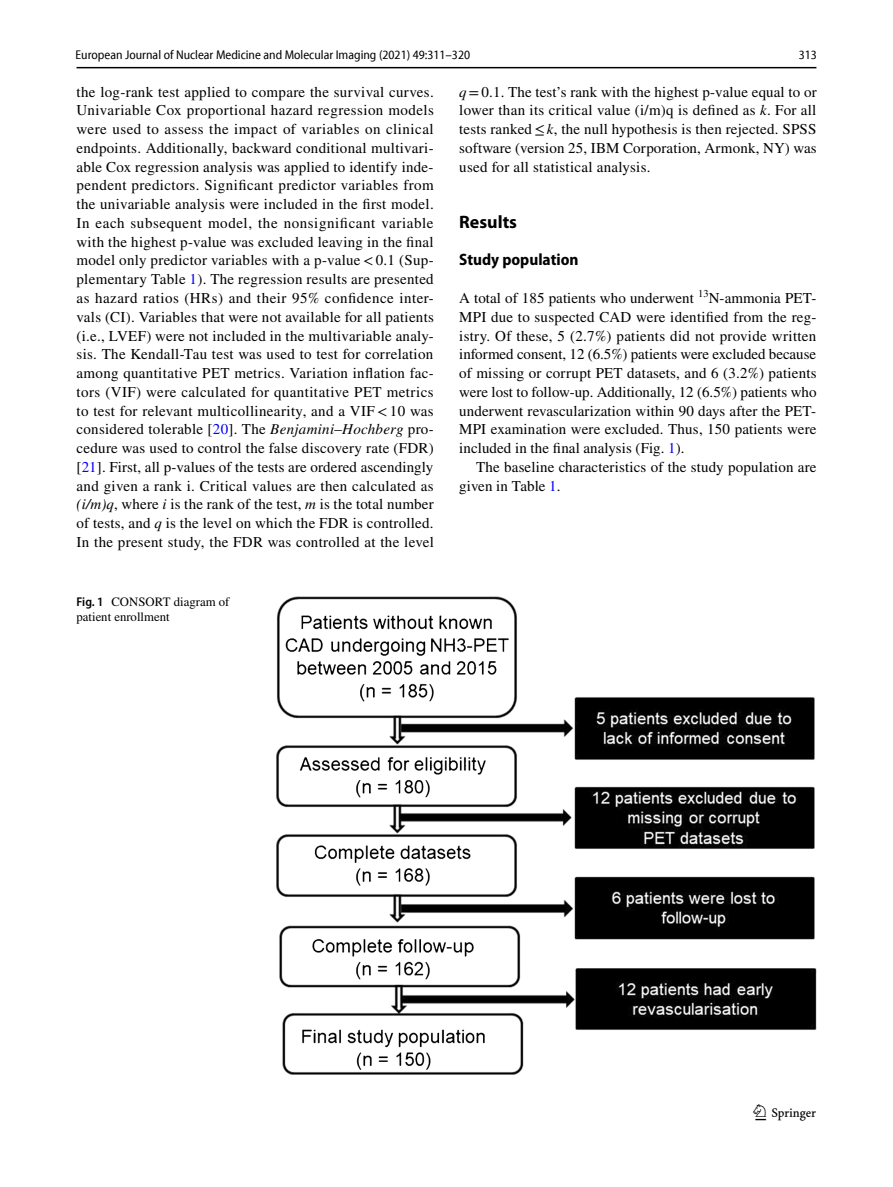
<style>
.page{position:relative;width:893px;height:1187px;background:#fff}
.page>*{position:absolute;margin:0;border:0;box-sizing:border-box;transform-origin:0 0}
.t1{font:22.5px "Springnew Regular 3";color:#000}
.t2{font:700 18px "Myriad Pro";color:#000}
.t3{font:700 semi-condensed 16.5px "Myriad Pro";color:#000}
.t4{font:15px/18.8px "STIX";letter-spacing:.01em;color:#000;text-align:justify}
.t5{font:semi-condensed 12.75px "Myriad Pro Unic";color:#000}
.t6{font:12.75px/15px "STIX";color:#000}
.s1{color:#00f}
.s2{font-style:italic}
.s3{font-family:"Myriad Pro";font-weight:600;font-stretch:semi-condensed}
</style>
<div class="page">
<hr style="left:77px;top:67px;width:739px;height:1px;background:#000">
<img style="left:276px;top:597px;width:540px;height:476px">
<p class="t5" style="left:76px;top:50px;width:396px">European Journal of Nuclear Medicine and Molecular Imaging (2021) 49:311–320</p>
<p class="t5" style="left:799px;top:50px;width:20px">313</p>
<p class="t4" style="left:77px;top:83px;width:359px">the log-rank test applied to compare the survival curves.<br>Univariable Cox proportional hazard regression models were used to assess the impact of variables on clinical endpoints. Additionally, backward conditional multivari&shy;able Cox regression analysis was applied to identify inde&shy;pendent predictors. Significant predictor variables from the univariable analysis were included in the first model.<br>In each subsequent model, the nonsignificant variable with the highest p-value was excluded leaving in the final model only predictor variables with a p-value&lt;0.1 (Sup&shy;plementary Table <span class="s1">1</span>). The regression results are presented as hazard ratios (HRs) and their 95% confidence inter&shy;vals (CI). Variables that were not available for all patients (i.e., LVEF) were not included in the multivariable analy&shy;sis. The Kendall-Tau test was used to test for correlation among quantitative PET metrics. Variation inflation fac&shy;tors (VIF) were calculated for quantitative PET metrics to test for relevant multicollinearity, and a VIF&lt;10 was considered tolerable [<span class="s1">20</span>]. The <span class="s2">Benjamini</span>–<span class="s2">Hochberg</span> pro&shy;cedure was used to control the false discovery rate (FDR) [<span class="s1">21</span>]. First, all p-values of the tests are ordered ascendingly and given a rank i. Critical values are then calculated as <span class="s2">(i/m)q</span>, where <span class="s2">i</span> is the rank of the test, <span class="s2">m</span> is the total number of tests, and <span class="s2">q</span> is the level on which the FDR is controlled.<br>In the present study, the FDR was controlled at the level</p>
<p class="t4" style="left:459px;top:83px;width:359px"><span class="s2">q</span>=0.1. The test’s rank with the highest p-value equal to or lower than its critical value (i/m)q is defined as <span class="s2">k</span>. For all tests ranked≤<span class="s2">k</span>, the null hypothesis is then rejected. SPSS software (version 25, IBM Corporation, Armonk, NY) was used for all statistical analysis.</p>
<p class="t2" style="left:459px;top:210px;width:59px">Results</p>
<p class="t3" style="left:459px;top:251px;width:121px">Study population</p>
<p class="t4" style="left:459px;top:289px;width:359px">A total of 185 patients who underwent <sup>13</sup>N-ammonia PET-MPI due to suspected CAD were identified from the reg&shy;istry. Of these, 5 (2.7%) patients did not provide written informed consent, 12 (6.5%) patients were excluded because of missing or corrupt PET datasets, and 6 (3.2%) patients were lost to follow-up. Additionally, 12 (6.5%) patients who underwent revascularization within 90 days after the PET-MPI examination were excluded. Thus, 150 patients were included in the final analysis (Fig. <span class="s1">1</span>).</p>
<p class="t4" style="left:459px;top:458px;width:359px;text-indent:17px">The baseline characteristics of the study population are given in Table <span class="s1">1</span>.</p>
<p class="t6" style="left:77px;top:595px;width:155px"><span class="s3">Fig. 1</span> CONSORT diagram of patient enrollment</p>
<h1 class="t1" style="left:755px;top:1104px;width:62px">1 3</h1>
</div>
